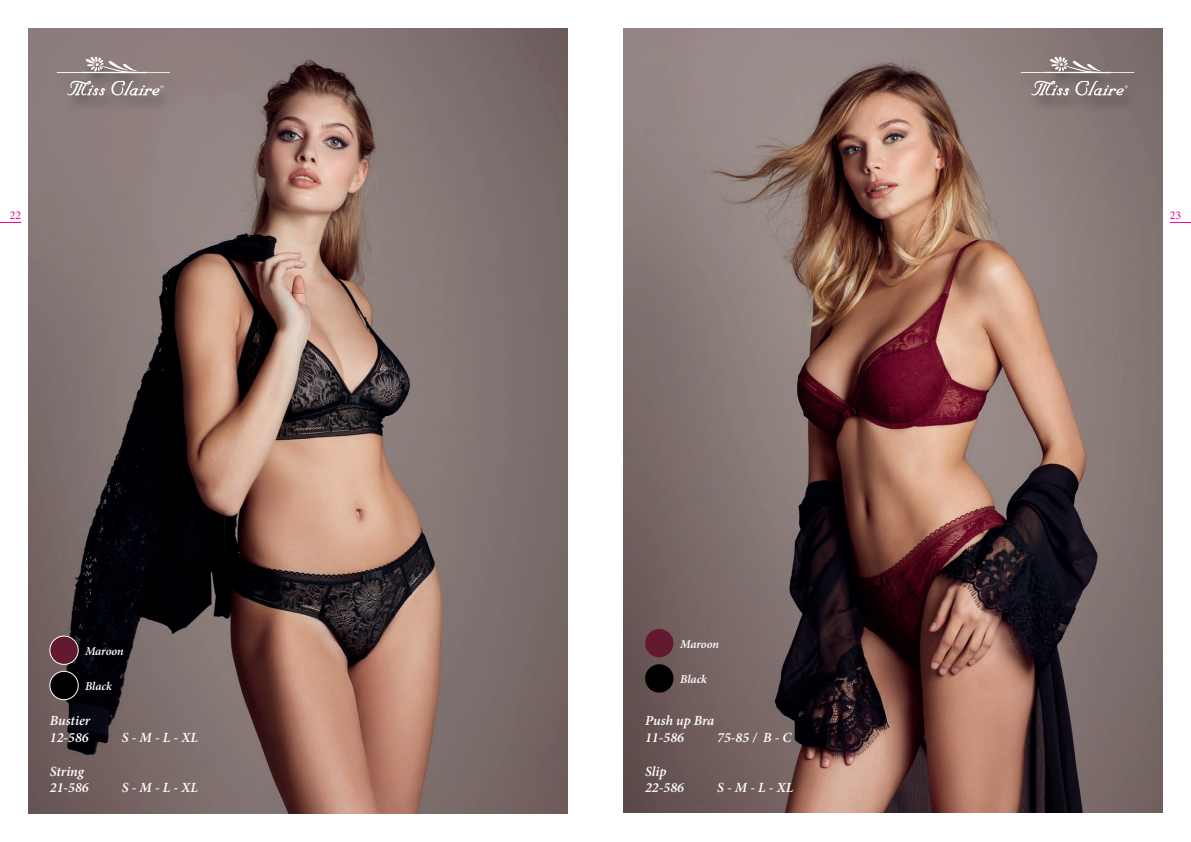
<style>
.page{position:relative;width:1191px;height:842px;background:#fff}
.page>*{position:absolute;margin:0;border:0;box-sizing:border-box;transform-origin:0 0}
.t1{font:italic 600 14px/16.8px "Minion Pro";color:#fff}
.t2{font:italic 600 12px "Minion Pro";letter-spacing:-.01em;color:#fff}
.t3{font:12px "Minion Pro";color:#ed028c}
</style>
<div class="page">
<img style="left:624px;top:28px;width:538px;height:785px">
<div style="left:645px;top:629px;width:28px;height:28px;background:#631a30;border-radius:50%"></div>
<div style="left:645px;top:664px;width:28px;height:29px;background:#000001;border-radius:50%"></div>
<img style="left:28px;top:28px;width:539px;height:786px">
<div style="left:50px;top:636px;width:28px;height:28px;background:#631a30;border-radius:50%"></div>
<div style="left:50px;top:636px;width:28px;height:29px;border:1px solid #fff;border-radius:50%"></div>
<div style="left:50px;top:671px;width:28px;height:29px;background:#000001;border-radius:50%"></div>
<div style="left:50px;top:671px;width:28px;height:29px;border:1px solid #fff;border-radius:50%"></div>
<div style="left:1015px;top:56px;width:129px;height:57px;background:#231f20;opacity:.5"></div>
<svg style="left:1020px;top:56px;width:114px;height:40px;background:#918785"></svg>
<div style="left:51px;top:56px;width:130px;height:57px;background:#8b7d7c"></div>
<svg style="left:57px;top:56px;width:113px;height:40px"></svg>
<svg style="left:1170px;top:222px;width:21px;height:1px"></svg>
<svg style="left:0;top:222px;width:21px;height:1px"></svg>
<p class="t3" style="left:10px;top:207px;width:13px">22</p>
<p class="t3" style="left:1169px;top:207px;width:13px">23</p>
<p class="t2" style="left:85px;top:642px;width:40px">Maroon</p>
<p class="t2" style="left:85px;top:678px;width:28px">Black</p>
<p class="t2" style="left:680px;top:635px;width:40px">Maroon</p>
<p class="t2" style="left:680px;top:670px;width:28px">Black</p>
<p class="t1" style="left:50px;top:712px;width:42px">Bustier<br>12-586</p>
<p class="t1" style="left:122px;top:729px;width:78px">S - M - L - XL</p>
<p class="t1" style="left:645px;top:712px;width:71px">Push up Bra<br>11-586</p>
<p class="t1" style="left:717px;top:729px;width:76px">75-85 / B - C</p>
<p class="t1" style="left:50px;top:762px;width:40px">String<br>21-586</p>
<p class="t1" style="left:122px;top:779px;width:78px">S - M - L - XL</p>
<p class="t1" style="left:645px;top:762px;width:40px">Slip<br>22-586</p>
<p class="t1" style="left:717px;top:779px;width:78px">S - M - L - XL</p>
</div>
